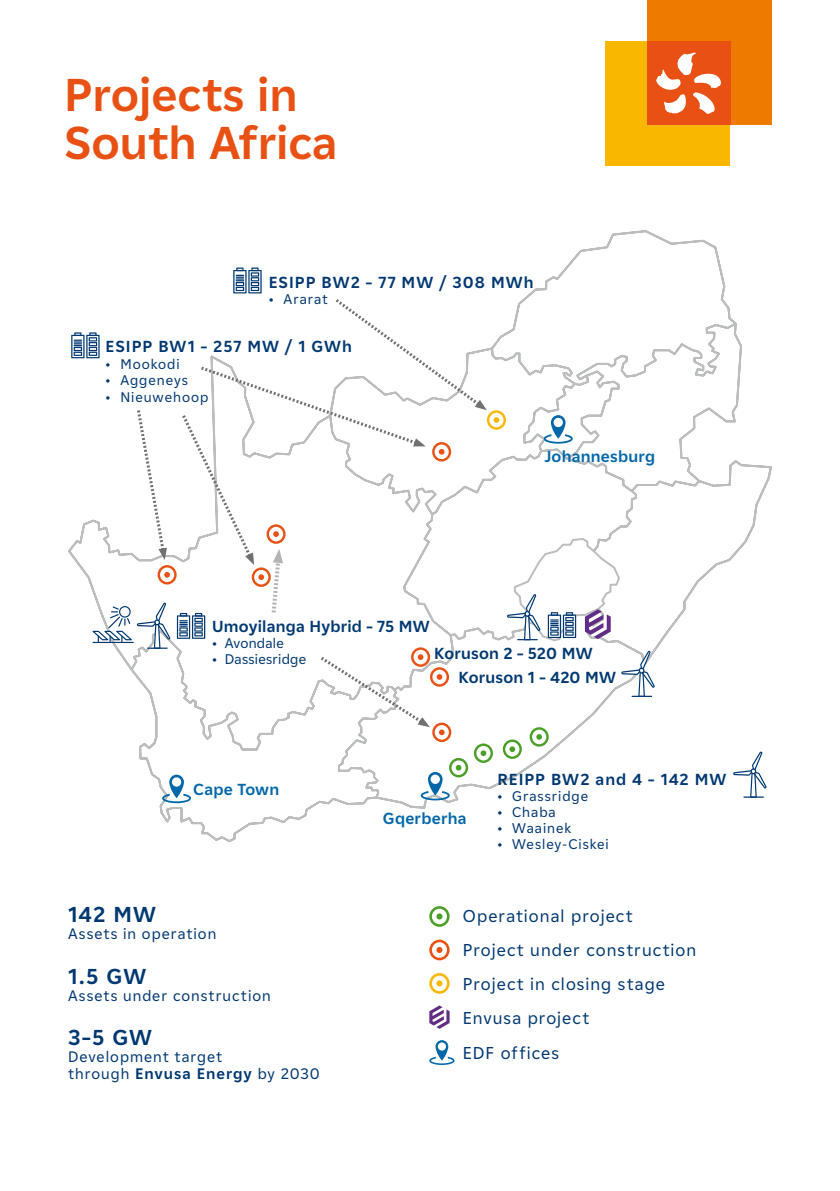
<style>
.page{position:relative;width:840px;height:1191px;background:#fff}
.page>*{position:absolute;margin:0;border:0;box-sizing:border-box;transform-origin:0 0}
.t1{font:700 46px/48px "EDF2020";color:#e85113}
.t2{font:700 21.6px "EDF2020";letter-spacing:.045em;color:#003871}
.t3{font:17.2px "EDF2020";letter-spacing:.06em;color:#003871}
.t4{font:700 16px "EDF2020";letter-spacing:.065em;color:#003871}
.t5{font:700 16px "EDF2020";letter-spacing:.015em;color:#003871}
.t6{font:700 16px "EDF2020";letter-spacing:.015em;color:#0067a9}
.t7{font:15.2px/17.2px "EDF2020";letter-spacing:.065em;color:#003871}
.t8{font:14px "EDF2020";letter-spacing:.07em;color:#003871}
.t9{font:14px "EDF2020";letter-spacing:.02em;color:#003871}
.s1{font-weight:700}
</style>
<div class="page">
<div style="left:646px;top:0;width:125px;height:125px;background:#ee7b00"></div>
<div style="left:605px;top:42px;width:124px;height:124px;background:#fab700"></div>
<div style="left:646px;top:42px;width:83px;height:83px;background:#e85113"></div>
<svg style="left:656px;top:52px;width:64px;height:62px"></svg>
<svg style="left:68px;top:230px;width:704px;height:612px"></svg>
<svg style="left:584px;top:609px;width:26px;height:30px"></svg>
<svg style="left:455px;top:765px;width:6px;height:5px"></svg>
<div style="left:449px;top:758px;width:19px;height:19px;border:2px solid #4aa027;border-radius:50%"></div>
<svg style="left:480px;top:750px;width:6px;height:6px"></svg>
<div style="left:473px;top:743px;width:19px;height:20px;border:2px solid #4aa027;border-radius:50%"></div>
<svg style="left:509px;top:746px;width:6px;height:6px"></svg>
<div style="left:502px;top:739px;width:19px;height:20px;border:2px solid #4aa027;border-radius:50%"></div>
<svg style="left:536px;top:734px;width:5px;height:6px"></svg>
<div style="left:529px;top:727px;width:19px;height:19px;border:2px solid #4aa027;border-radius:50%"></div>
<svg style="left:164px;top:572px;width:6px;height:5px"></svg>
<div style="left:157px;top:565px;width:19px;height:19px;border:2px solid #e85113;border-radius:50%"></div>
<div style="left:411px;top:647px;width:19px;height:20px;border:2px solid #e85113;border-radius:50%"></div>
<svg style="left:436px;top:674px;width:6px;height:6px"></svg>
<div style="left:430px;top:667px;width:19px;height:19px;border:2px solid #e85113;border-radius:50%"></div>
<svg style="left:438px;top:729px;width:6px;height:6px"></svg>
<div style="left:432px;top:722px;width:19px;height:20px;border:2px solid #e85113;border-radius:50%"></div>
<svg style="left:493px;top:417px;width:6px;height:6px"></svg>
<div style="left:486px;top:410px;width:19px;height:20px;border:2px solid #fab700;border-radius:50%"></div>
<svg style="left:543px;top:415px;width:29px;height:28px"></svg>
<svg style="left:162px;top:774px;width:29px;height:29px"></svg>
<svg style="left:420px;top:772px;width:29px;height:28px"></svg>
<svg style="left:317px;top:654px;width:112px;height:73px"></svg>
<svg style="left:135px;top:407px;width:32px;height:153px"></svg>
<svg style="left:436px;top:913px;width:6px;height:6px"></svg>
<div style="left:429px;top:906px;width:20px;height:20px;border:3px solid #4aa027;border-radius:50%"></div>
<svg style="left:436px;top:947px;width:6px;height:6px"></svg>
<div style="left:429px;top:939px;width:20px;height:21px;border:3px solid #e85113;border-radius:50%"></div>
<svg style="left:436px;top:980px;width:6px;height:6px"></svg>
<div style="left:429px;top:973px;width:20px;height:20px;border:3px solid #fab700;border-radius:50%"></div>
<svg style="left:429px;top:1005px;width:20px;height:23px"></svg>
<svg style="left:429px;top:1040px;width:25px;height:25px"></svg>
<svg style="left:506px;top:594px;width:34px;height:46px"></svg>
<svg style="left:621px;top:650px;width:33px;height:47px"></svg>
<hr style="left:631px;top:695px;width:20px;height:2px;background:#003871">
<svg style="left:732px;top:751px;width:34px;height:46px"></svg>
<svg style="left:92px;top:602px;width:78px;height:47px"></svg>
<hr style="left:92px;top:642px;width:42px;height:1px;background:#003871">
<svg style="left:71px;top:332px;width:28px;height:26px"></svg>
<svg style="left:177px;top:267px;width:309px;height:372px"></svg>
<svg style="left:547px;top:612px;width:29px;height:26px"></svg>
<p class="t1" style="left:64px;top:69px;width:275px">Projects in<br>South Africa</p>
<p class="t4" style="left:268px;top:271px;width:266px">ESIPP BW2 – 77 MW / 308 MWh</p>
<p class="t8" style="left:268px;top:289px;width:61px">• Ararat</p>
<p class="t4" style="left:105px;top:335px;width:248px">ESIPP BW1 – 257 MW / 1 GWh</p>
<p class="t8" style="left:105px;top:354px;width:75px">• Mookodi</p>
<p class="t8" style="left:105px;top:370px;width:84px">• Aggeneys</p>
<p class="t8" style="left:105px;top:387px;width:104px">• Nieuwehoop</p>
<p class="t6" style="left:544px;top:445px;width:112px">Johannesburg</p>
<p class="t5" style="left:212px;top:614px;width:219px">Umoyilanga Hybrid – 75 MW</p>
<p class="t9" style="left:212px;top:633px;width:73px">• Avondale</p>
<p class="t9" style="left:212px;top:649px;width:95px">• Dassiesridge</p>
<p class="t5" style="left:434px;top:642px;width:160px">Koruson 2 – 520 MW</p>
<p class="t5" style="left:458px;top:666px;width:159px">Koruson 1 – 420 MW</p>
<p class="t6" style="left:193px;top:778px;width:88px">Cape Town</p>
<p class="t2" style="left:68px;top:899px;width:89px">142 MW</p>
<p class="t7" style="left:68px;top:925px;width:150px">Assets in operation</p>
<p class="t2" style="left:68px;top:960px;width:79px">1.5 GW</p>
<p class="t7" style="left:68px;top:986px;width:204px">Assets under construction</p>
<p class="t2" style="left:68px;top:1022px;width:85px">3–5 GW</p>
<p class="t7" style="left:68px;top:1047px;width:253px">Development target<br>through <span class="s1">Envusa Energy</span> by 2030</p>
<p class="t6" style="left:383px;top:807px;width:85px">Gqerberha</p>
<p class="t4" style="left:497px;top:767px;width:230px">REIPP BW2 and 4 – 142 MW</p>
<p class="t8" style="left:497px;top:786px;width:92px">• Grassridge</p>
<p class="t8" style="left:497px;top:802px;width:60px">• Chaba</p>
<p class="t8" style="left:497px;top:818px;width:75px">• Waainek</p>
<p class="t8" style="left:497px;top:834px;width:113px">• Wesley-Ciskei</p>
<p class="t3" style="left:462px;top:903px;width:171px">Operational project</p>
<p class="t3" style="left:462px;top:938px;width:235px">Project under construction</p>
<p class="t3" style="left:462px;top:972px;width:203px">Project in closing stage</p>
<p class="t3" style="left:462px;top:1006px;width:128px">Envusa project</p>
<p class="t3" style="left:462px;top:1040px;width:98px">EDF offices</p>
</div>
